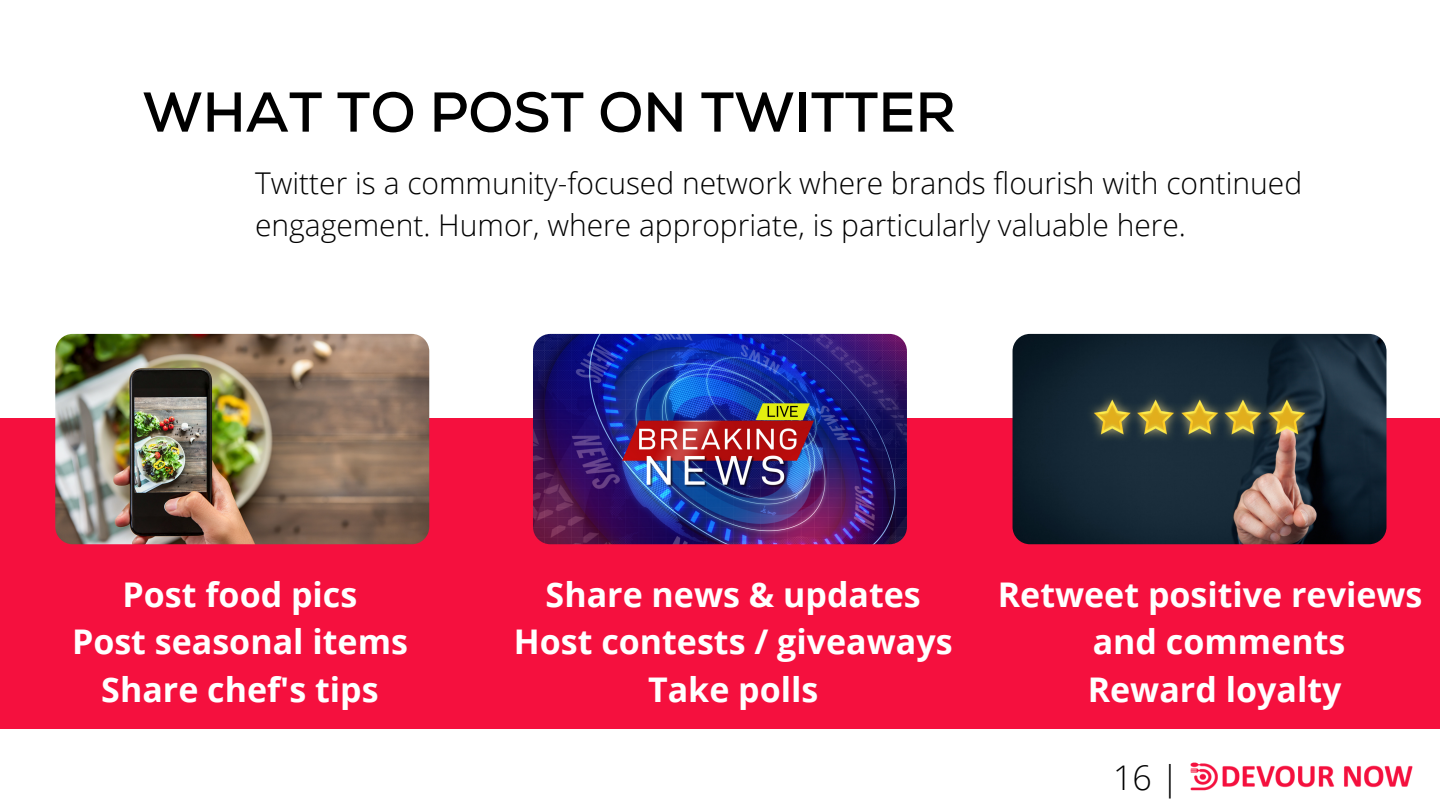
<style>
.page{position:relative;width:1440px;height:810px;background:#fff}
.page>*{position:absolute;margin:0;border:0;box-sizing:border-box;transform-origin:0 0}
.t1{font:700 56px "Nexa";color:#000}
.t2{font:700 34px/47.2px "Open Sans";color:#fff;text-align:center}
.t3{font:300 34px "Open Sans";color:#000}
.t4{font:300 30px/42px "Open Sans";color:#000}
</style>
<div class="page">
<img style="left:1190px;top:762px;width:223px;height:29px">
<div style="left:0;top:418px;width:1440px;height:311px;background:#f5103e"></div>
<img style="left:55px;top:334px;width:374px;height:210px;border-radius:17px">
<img style="left:533px;top:334px;width:374px;height:210px;border-radius:17px">
<img style="left:1013px;top:334px;width:374px;height:210px;border-radius:17px">
<h1 class="t1" style="left:143px;top:79px;width:815px">WHAT TO POST ON TWITTER</h1>
<p class="t4" style="left:255px;top:161px;width:1049px">Twitter is a community-focused network where brands flourish with continued engagement. Humor, where appropriate, is particularly valuable here.</p>
<p class="t2" style="left:72px;top:570px;width:337px">Post food pics<br>Post seasonal items<br>Share chef's tips</p>
<p class="t2" style="left:514px;top:570px;width:440px">Share news &amp; updates<br>Host contests / giveaways<br>Take polls</p>
<p class="t2" style="left:998px;top:570px;width:426px">Retweet positive reviews and comments<br>Reward loyalty</p>
<p class="t3" style="left:1113px;top:754px;width:68px">16 |</p>
</div>
